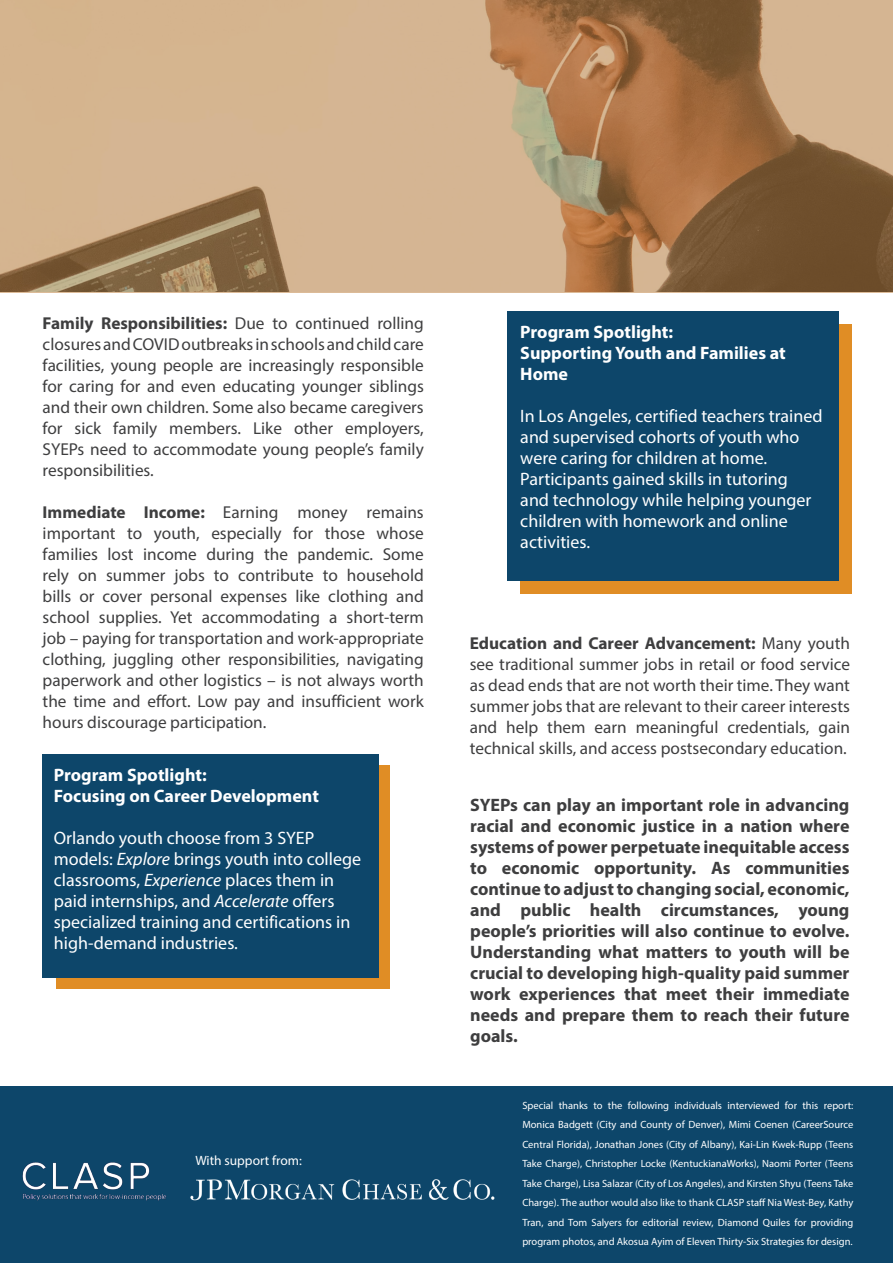
<style>
.page{position:relative;width:893px;height:1263px;background:#fff}
.page>*{position:absolute;margin:0;border:0;box-sizing:border-box;transform-origin:0 0}
._05_body_text{font:700 18px/21px "Myriad Pro";color:#3e3e3f;text-align:justify}
._05_body_text-2{font:18px/21px "Myriad Pro";color:#fff}
._05_body_text-3{font:700 18px/21px "Myriad Pro";color:#fff}
._05_body_text-4{font:17.25px/21px "Myriad Pro";color:#3e3e3f;text-align:justify}
.M_M_S_18_L_24_L{font:13.5px "Myriad Pro";color:#fff}
.M_M_S_18_L_24_L-2{font:10.5px/19.5px "Myriad Pro";color:#fff;text-align:justify}
.s1{font-weight:700}
.s2{font-style:italic}
</style>
<div class="page">
<svg style="left:0;top:0;width:893px;height:293px;background:#ba9671"></svg>
<div style="left:56px;top:766px;width:334px;height:223px;background:#e08d25"></div>
<div style="left:43px;top:755px;width:336px;height:223px;background:#0d466a"></div>
<div style="left:520px;top:324px;width:331px;height:270px;background:#e08d25"></div>
<div style="left:507px;top:311px;width:331px;height:270px;background:#0d466a"></div>
<div style="left:0;top:1086px;width:893px;height:177px;background:#0d466a"></div>
<img style="left:190px;top:1179px;width:305px;height:22px">
<img style="left:22px;top:1162px;width:144px;height:39px">
<p class="_05_body_text-4" style="left:43px;top:312px;width:383px"><span class="s1">Family Responsibilities:</span> Due to continued rolling closures and COVID outbreaks in schools and child care facilities, young people are increasingly responsible for caring for and even educating younger siblings and their own children. Some also became caregivers for sick family members. Like other employers, SYEPs need to accommodate young people’s family responsibilities.</p>
<p class="_05_body_text-4" style="left:43px;top:501px;width:383px"><span class="s1">Immediate Income:</span> Earning money remains important to youth, especially for those whose families lost income during the pandemic. Some rely on summer jobs to contribute to household bills or cover personal expenses like clothing and school supplies. Yet accommodating a short-term job – paying for transportation and work-appropriate clothing, juggling other responsibilities, navigating paperwork and other logistics – is not always worth the time and effort. Low pay and insufficient work hours discourage participation.</p>
<p class="_05_body_text-3" style="left:54px;top:763px;width:154px">Program Spotlight:</p>
<p class="_05_body_text-3" style="left:54px;top:784px;width:267px">Focusing on Career Development</p>
<p class="_05_body_text-2" style="left:54px;top:827px;width:309px">Orlando youth choose from 3 SYEP models: <span class="s2">Explore</span> brings youth into college classrooms, <span class="s2">Experience</span> places them in paid internships, and <span class="s2">Accelerate</span> offers specialized training and certifications in high-demand industries.</p>
<p class="M_M_S_18_L_24_L" style="left:195px;top:1152px;width:108px">With support from:</p>
<p class="_05_body_text-3" style="left:520px;top:320px;width:154px">Program Spotlight:</p>
<p class="_05_body_text-3" style="left:520px;top:341px;width:267px">Supporting Youth and Families at<br>Home</p>
<p class="_05_body_text-2" style="left:520px;top:405px;width:304px">In Los Angeles, certified teachers trained and supervised cohorts of youth who were caring for children at home.<br>Participants gained skills in tutoring<br>and technology while helping younger children with homework and online activities.</p>
<p class="_05_body_text-4" style="left:470px;top:632px;width:382px"><span class="s1">Education and Career Advancement:</span> Many youth see traditional summer jobs in retail or food service as dead ends that are not worth their time. They want summer jobs that are relevant to their career interests and help them earn meaningful credentials, gain technical skills, and access postsecondary education.</p>
<p class="_05_body_text" style="left:470px;top:794px;width:381px">SYEPs can play an important role in advancing racial and economic justice in a nation where systems of power perpetuate inequitable access to economic opportunity. As communities continue to adjust to changing social, economic, and public health circumstances, young people’s priorities will also continue to evolve.<br>Understanding what matters to youth will be crucial to developing high-quality paid summer work experiences that meet their immediate needs and prepare them to reach their future goals.</p>
<p class="M_M_S_18_L_24_L-2" style="left:522px;top:1095px;width:333px">Special thanks to the following individuals interviewed for this report:<br>Monica Badgett (City and County of Denver), Mimi Coenen (CareerSource Central Florida), Jonathan Jones (City of Albany), Kai-Lin Kwek-Rupp (Teens Take Charge), Christopher Locke (KentuckianaWorks), Naomi Porter (Teens Take Charge), Lisa Salazar (City of Los Angeles), and Kirsten Shyu (Teens Take Charge). The author would also like to thank CLASP staff Nia West-Bey, Kathy Tran, and Tom Salyers for editorial review, Diamond Quiles for providing program photos, and Akosua Ayim of Eleven Thirty-Six Strategies for design.</p>
</div>
